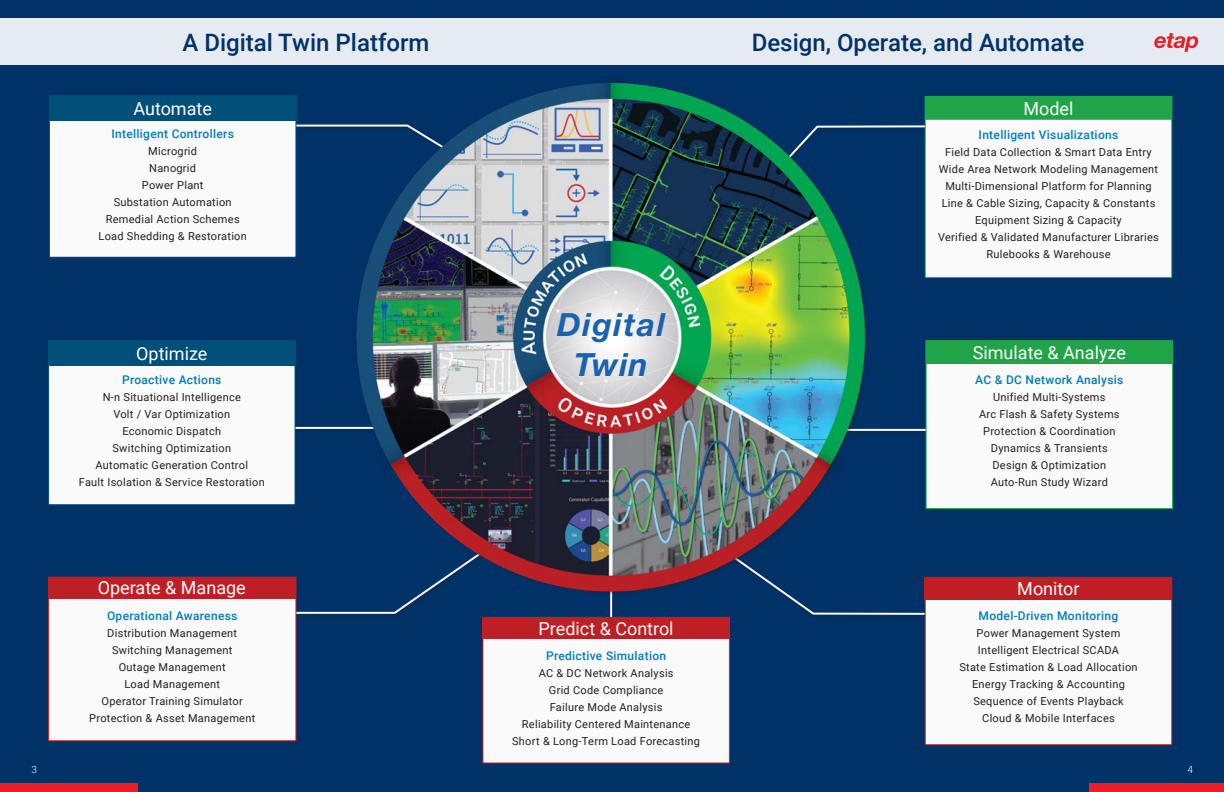
<style>
.page{position:relative;width:1224px;height:792px;background:#fff}
.page>*{position:absolute;margin:0;border:0;box-sizing:border-box;transform-origin:0 0}
.ADMS_Header{font:italic 700 32px/40px "Helvetica Neue";letter-spacing:.05em;color:#1a61af;text-align:center}
.t1{font:500 24px "Roboto";color:#003268}
.MOHeading{font:18px "Roboto";color:#fff}
.MOHeading_H2{font:500 12px "Roboto";letter-spacing:.025em;color:#007dbb}
.MOHeading_text{font:11px "Roboto";letter-spacing:.025em;color:#231f20}
.t2{font:300 10px "Roboto";color:#fafafa}
</style>
<div class="page">
<div style="left:0;top:0;width:612px;height:66px;background:#e6eaf1"></div>
<div style="left:612px;top:0;width:612px;height:66px;background:#e6eaf1"></div>
<svg style="left:1154px;top:33px;width:44px;height:19px"></svg>
<div style="left:0;top:66px;width:1224px;height:726px;background:#003268"></div>
<div style="left:835px;top:427px;width:133px;height:10px;background:#231f20;opacity:.4"></div>
<hr style="left:837px;top:429px;width:126px;height:2px;background:#fafafa">
<div style="left:263px;top:425px;width:136px;height:10px;background:#231f20;opacity:.4"></div>
<hr style="left:265px;top:427px;width:129px;height:2px;background:#fafafa">
<svg style="left:896px;top:576px;width:31px;height:40px"></svg>
<svg style="left:294px;top:576px;width:33px;height:39px"></svg>
<svg style="left:296px;top:124px;width:31px;height:52px"></svg>
<svg style="left:896px;top:124px;width:29px;height:65px"></svg>
<img style="left:327px;top:65px;width:569px;height:552px">
<div style="left:925px;top:97px;width:247px;height:180px;background:#fafafa"></div>
<div style="left:925px;top:96px;width:247px;height:182px;border:1px solid #15a850"></div>
<div style="left:925px;top:97px;width:247px;height:22px;background:#21a348"></div>
<div style="left:925px;top:96px;width:247px;height:24px;border:1px solid #15a850"></div>
<div style="left:49px;top:96px;width:247px;height:161px;background:#fafafa"></div>
<div style="left:49px;top:95px;width:247px;height:163px;border:1px solid #004f79"></div>
<div style="left:49px;top:95px;width:247px;height:26px;background:#004f79"></div>
<div style="left:926px;top:341px;width:247px;height:168px;background:#fafafa"></div>
<div style="left:926px;top:340px;width:247px;height:169px;border:1px solid #15a850"></div>
<div style="left:926px;top:341px;width:247px;height:22px;background:#21a348"></div>
<div style="left:926px;top:340px;width:247px;height:24px;border:1px solid #15a850"></div>
<div style="left:49px;top:341px;width:246px;height:164px;background:#fafafa"></div>
<div style="left:48px;top:340px;width:248px;height:165px;border:1px solid #004f79"></div>
<div style="left:48px;top:340px;width:248px;height:26px;background:#004f79"></div>
<div style="left:925px;top:577px;width:247px;height:168px;background:#fafafa"></div>
<div style="left:925px;top:577px;width:247px;height:168px;border:1px solid #bd1f25"></div>
<div style="left:925px;top:577px;width:247px;height:22px;background:#bd1f25"></div>
<div style="left:483px;top:617px;width:246px;height:146px;background:#fafafa"></div>
<div style="left:482px;top:617px;width:248px;height:22px;background:#bd1f25"></div>
<div style="left:49px;top:577px;width:247px;height:164px;background:#fafafa"></div>
<div style="left:48px;top:577px;width:248px;height:164px;border:1px solid #bd1f25"></div>
<div style="left:48px;top:577px;width:248px;height:22px;background:#bd1f25"></div>
<div style="left:0;top:783px;width:1224px;height:9px;background:#ee1d23"></div>
<div style="left:138px;top:783px;width:951px;height:9px;background:#003268"></div>
<div style="left:0;top:0;width:1224px;height:18px;background:#003268"></div>
<h1 class="t1" style="left:182px;top:26px;width:249px">A Digital Twin Platform</h1>
<h1 class="t1" style="left:752px;top:26px;width:334px">Design, Operate, and Automate</h1>
<p class="MOHeading" style="left:133px;top:96px;width:80px">Automate</p>
<p class="MOHeading_H2" style="left:112px;top:126px;width:124px">Intelligent Controllers</p>
<p class="MOHeading_text" style="left:148px;top:144px;width:50px">Microgrid</p>
<p class="MOHeading_text" style="left:149px;top:161px;width:48px">Nanogrid</p>
<p class="MOHeading_text" style="left:142px;top:178px;width:63px">Power Plant</p>
<p class="MOHeading_text" style="left:114px;top:195px;width:120px">Substation Automation</p>
<p class="MOHeading_text" style="left:106px;top:212px;width:135px">Remedial Action Schemes</p>
<p class="MOHeading_text" style="left:99px;top:229px;width:150px">Load Shedding &amp; Restoration</p>
<p class="MOHeading" style="left:136px;top:341px;width:73px">Optimize</p>
<p class="MOHeading_H2" style="left:122px;top:371px;width:101px">Proactive Actions</p>
<p class="MOHeading_text" style="left:103px;top:389px;width:140px">N-n Situational Intelligence</p>
<p class="MOHeading_text" style="left:113px;top:406px;width:118px">Volt / Var Optimization</p>
<p class="MOHeading_text" style="left:122px;top:423px;width:100px">Economic Dispatch</p>
<p class="MOHeading_text" style="left:112px;top:440px;width:120px">Switching Optimization</p>
<p class="MOHeading_text" style="left:96px;top:457px;width:154px">Automatic Generation Control</p>
<p class="MOHeading_text" style="left:79px;top:474px;width:187px">Fault Isolation &amp; Service Restoration</p>
<p class="MOHeading" style="left:98px;top:575px;width:149px">Operate &amp; Manage</p>
<p class="MOHeading_H2" style="left:107px;top:607px;width:132px">Operational Awareness</p>
<p class="MOHeading_text" style="left:107px;top:625px;width:131px">Distribution Management</p>
<p class="MOHeading_text" style="left:112px;top:642px;width:122px">Switching Management</p>
<p class="MOHeading_text" style="left:119px;top:659px;width:109px">Outage Management</p>
<p class="MOHeading_text" style="left:124px;top:676px;width:97px">Load Management</p>
<p class="MOHeading_text" style="left:102px;top:693px;width:143px">Operator Training Simulator</p>
<p class="MOHeading_text" style="left:89px;top:710px;width:168px">Protection &amp; Asset Management</p>
<p class="ADMS_Header" style="left:557px;top:304px;width:109px">Digital<br>Twin</p>
<p class="MOHeading" style="left:539px;top:616px;width:137px">Predict &amp; Control</p>
<p class="MOHeading_H2" style="left:546px;top:647px;width:122px">Predictive Simulation</p>
<p class="MOHeading_text" style="left:539px;top:665px;width:136px">AC &amp; DC Network Analysis</p>
<p class="MOHeading_text" style="left:549px;top:682px;width:116px">Grid Code Compliance</p>
<p class="MOHeading_text" style="left:550px;top:699px;width:114px">Failure Mode Analysis</p>
<p class="MOHeading_text" style="left:522px;top:716px;width:170px">Reliability Centered Maintenance</p>
<p class="MOHeading_text" style="left:512px;top:733px;width:189px">Short &amp; Long-Term Load Forecasting</p>
<p class="MOHeading" style="left:1024px;top:96px;width:52px">Model</p>
<p class="MOHeading_H2" style="left:979px;top:127px;width:141px">Intelligent Visualizations</p>
<p class="MOHeading_text" style="left:945px;top:145px;width:208px">Field Data Collection &amp; Smart Data Entry</p>
<p class="MOHeading_text" style="left:939px;top:162px;width:221px">Wide Area Network Modeling Management</p>
<p class="MOHeading_text" style="left:945px;top:179px;width:208px">Multi-Dimensional Platform for Planning</p>
<p class="MOHeading_text" style="left:942px;top:196px;width:215px">Line &amp; Cable Sizing, Capacity &amp; Constants</p>
<p class="MOHeading_text" style="left:975px;top:213px;width:148px">Equipment Sizing &amp; Capacity</p>
<p class="MOHeading_text" style="left:938px;top:230px;width:222px">Verified &amp; Validated Manufacturer Libraries</p>
<p class="MOHeading_text" style="left:987px;top:247px;width:126px">Rulebooks &amp; Warehouse</p>
<p class="MOHeading" style="left:973px;top:340px;width:155px">Simulate &amp; Analyze</p>
<p class="MOHeading_H2" style="left:975px;top:371px;width:150px">AC &amp; DC Network Analysis</p>
<p class="MOHeading_text" style="left:993px;top:389px;width:114px">Unified Multi-Systems</p>
<p class="MOHeading_text" style="left:979px;top:406px;width:142px">Arc Flash &amp; Safety Systems</p>
<p class="MOHeading_text" style="left:983px;top:423px;width:134px">Protection &amp; Coordination</p>
<p class="MOHeading_text" style="left:991px;top:440px;width:119px">Dynamics &amp; Transients</p>
<p class="MOHeading_text" style="left:992px;top:457px;width:115px">Design &amp; Optimization</p>
<p class="MOHeading_text" style="left:991px;top:474px;width:119px">Auto-Run Study Wizard</p>
<p class="MOHeading" style="left:1017px;top:576px;width:64px">Monitor</p>
<p class="MOHeading_H2" style="left:979px;top:607px;width:141px">Model-Driven Monitoring</p>
<p class="MOHeading_text" style="left:977px;top:625px;width:145px">Power Management System</p>
<p class="MOHeading_text" style="left:978px;top:642px;width:143px">Intelligent Electrical SCADA</p>
<p class="MOHeading_text" style="left:959px;top:659px;width:180px">State Estimation &amp; Load Allocation</p>
<p class="MOHeading_text" style="left:972px;top:676px;width:154px">Energy Tracking &amp; Accounting</p>
<p class="MOHeading_text" style="left:973px;top:693px;width:152px">Sequence of Events Playback</p>
<p class="MOHeading_text" style="left:982px;top:710px;width:134px">Cloud &amp; Mobile Interfaces</p>
<p class="t2" style="left:32px;top:762px;width:7px">3</p>
<p class="t2" style="left:1188px;top:762px;width:7px">4</p>
</div>
